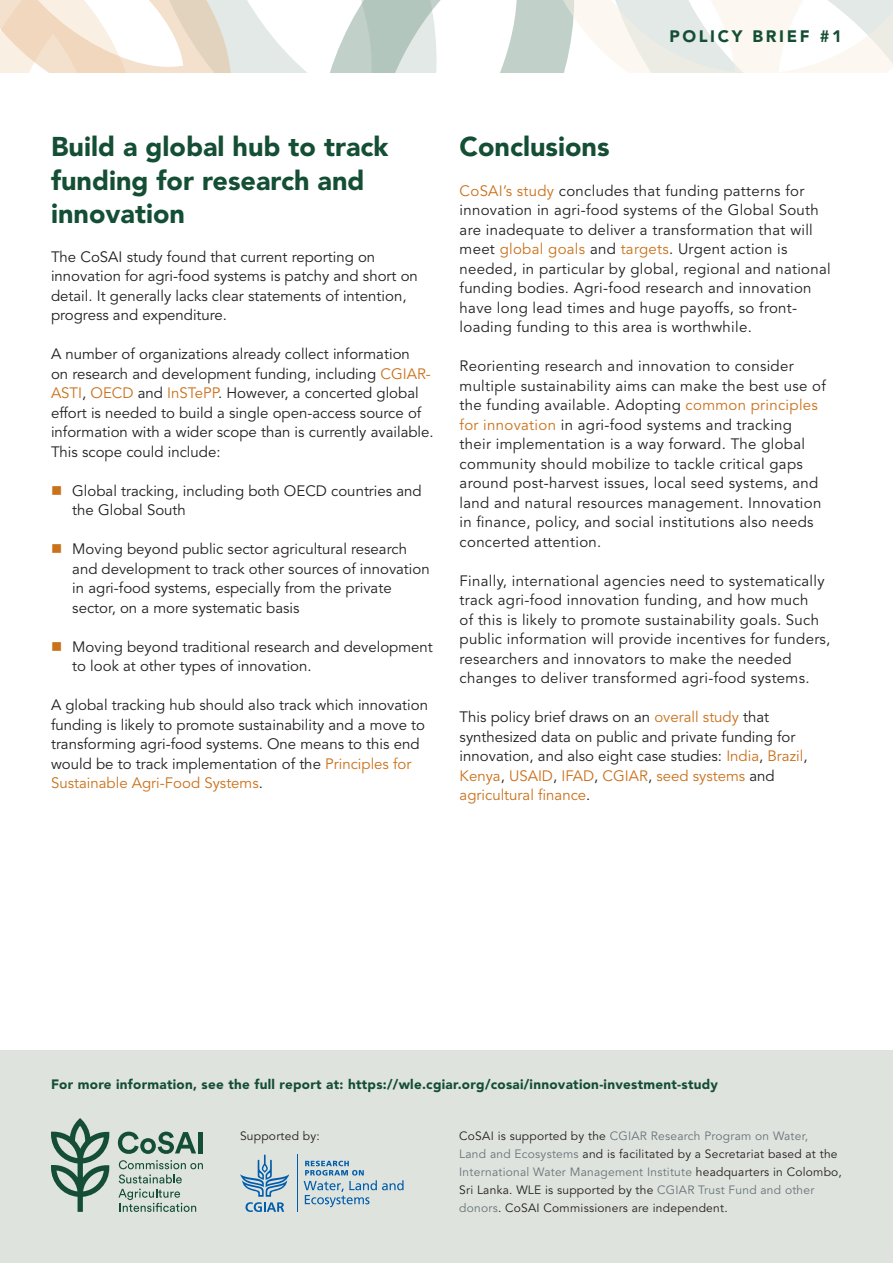
<style>
.page{position:relative;width:893px;height:1263px;background:#fff}
.page>*{position:absolute;margin:0;border:0;box-sizing:border-box;transform-origin:0 0}
.body_text{font:900 27px/33px "Avenir LT Std";color:#144e34}
.t1{font:900 16.5px "Avenir LT Std";letter-spacing:.16em;color:#144e34}
.body_text-2{font:15px/19.5px "Avenir LT Std";color:#231f20}
.body_text-3{font:15px/19.5px "Avenir LT Std";letter-spacing:.02em;color:#231f20}
.body_text-4{font:900 13.5px "Avenir LT Std";letter-spacing:.02em;color:#144e34}
.body_text-5{font:12px/18px "Avenir LT Std";letter-spacing:.02em;color:#231f20}
.s1{color:#ca711b}
.s2{color:#697379}
</style>
<div class="page">
<svg style="left:0;top:0;width:893px;height:72px"></svg>
<div style="left:0;top:1050px;width:893px;height:213px;background:#dee3de"></div>
<svg style="left:51px;top:1118px;width:58px;height:94px"></svg>
<svg style="left:118px;top:1160px;width:85px;height:52px"></svg>
<svg style="left:118px;top:1131px;width:78px;height:23px"></svg>
<hr style="left:199px;top:1132px;width:4px;height:21px;background:#144e34">
<svg style="left:240px;top:1154px;width:49px;height:58px"></svg>
<svg style="left:304px;top:1161px;width:100px;height:46px"></svg>
<hr style="left:297px;top:1154px;width:1px;height:58px;background:#015dac">
<p class="t1" style="left:669px;top:27px;width:174px">POLICY BRIEF #1</p>
<p class="body_text" style="left:51px;top:130px;width:339px">Build a global hub to track funding for research and innovation</p>
<p class="body_text-2" style="left:51px;top:247px;width:368px">The CoSAI study found that current reporting on innovation for agri-food systems is patchy and short on detail. It generally lacks clear statements of intention, progress and expenditure.</p>
<p class="body_text-2" style="left:51px;top:344px;width:384px">A number of organizations already collect information<br>on research and development funding, including <span class="s1">CGIAR-ASTI</span>, <span class="s1">OECD</span> and <span class="s1">InSTePP</span>. However, a concerted global effort is needed to build a single open-access source of information with a wider scope than is currently available.<br>This scope could include:</p>
<p class="body_text-2" style="left:51px;top:481px;width:372px"><span class="s1">■</span> Global tracking, including both OECD countries and</p>
<p class="body_text-2" style="left:72px;top:500px;width:115px">the Global South</p>
<p class="body_text-2" style="left:51px;top:539px;width:357px"><span class="s1">■</span> Moving beyond public sector agricultural research</p>
<p class="body_text-2" style="left:72px;top:559px;width:359px">and development to track other sources of innovation in agri-food systems, especially from the private</p>
<p class="body_text-2" style="left:72px;top:598px;width:229px">sector, on a more systematic basis</p>
<p class="body_text-2" style="left:51px;top:637px;width:383px"><span class="s1">■</span> Moving beyond traditional research and development</p>
<p class="body_text-2" style="left:72px;top:656px;width:241px">to look at other types of innovation.</p>
<p class="body_text-2" style="left:51px;top:695px;width:378px">A global tracking hub should also track which innovation funding is likely to promote sustainability and a move to transforming agri-food systems. One means to this end would be to track implementation of the <span class="s1">Principles for Sustainable Agri-Food Systems</span>.</p>
<p class="body_text" style="left:460px;top:130px;width:151px">Conclusions</p>
<p class="body_text-3" style="left:460px;top:181px;width:373px"><span class="s1">CoSAI’s study</span> concludes that funding patterns for innovation in agri-food systems of the Global South are inadequate to deliver a transformation that will meet <span class="s1">global goals</span> and <span class="s1">targets</span>. Urgent action is needed, in particular by global, regional and national funding bodies. Agri-food research and innovation have long lead times and huge payoffs, so front&shy;loading funding to this area is worthwhile.</p>
<p class="body_text-3" style="left:460px;top:356px;width:368px">Reorienting research and innovation to consider multiple sustainability aims can make the best use of the funding available. Adopting <span class="s1">common principles for innovation</span> in agri-food systems and tracking their implementation is a way forward. The global community should mobilize to tackle critical gaps around post-harvest issues, local seed systems, and land and natural resources management. Innovation in finance, policy, and social institutions also needs concerted attention.</p>
<p class="body_text-3" style="left:460px;top:571px;width:372px">Finally, international agencies need to systematically track agri-food innovation funding, and how much<br>of this is likely to promote sustainability goals. Such public information will provide incentives for funders, researchers and innovators to make the needed changes to deliver transformed agri-food systems.</p>
<p class="body_text-2" style="left:460px;top:707px;width:349px">This policy brief draws on an <span class="s1">overall study</span> that synthesized data on public and private funding for innovation, and also eight case studies: <span class="s1">India</span>, <span class="s1">Brazil</span>, <span class="s1">Kenya</span>, <span class="s1">USAID</span>, <span class="s1">IFAD</span>, <span class="s1">CGIAR</span>, <span class="s1">seed systems</span> and <span class="s1">agricultural finance</span>.</p>
<p class="body_text-4" style="left:51px;top:1076px;width:669px">For more information, see the full report at: https://wle.cgiar.org/cosai/innovation-investment-study</p>
<p class="body_text-5" style="left:240px;top:1127px;width:81px">Supported by:</p>
<p class="body_text-5" style="left:459px;top:1127px;width:384px">CoSAI is supported by the <span class="s2">CGIAR Research Program on Water,<br>Land and Ecosystems</span> and is facilitated by a Secretariat based at the <span class="s2">International Water Management Institute</span> headquarters in Colombo, Sri Lanka. WLE is supported by the <span class="s2">CGIAR Trust Fund and other donors</span>. CoSAI Commissioners are independent.</p>
</div>
